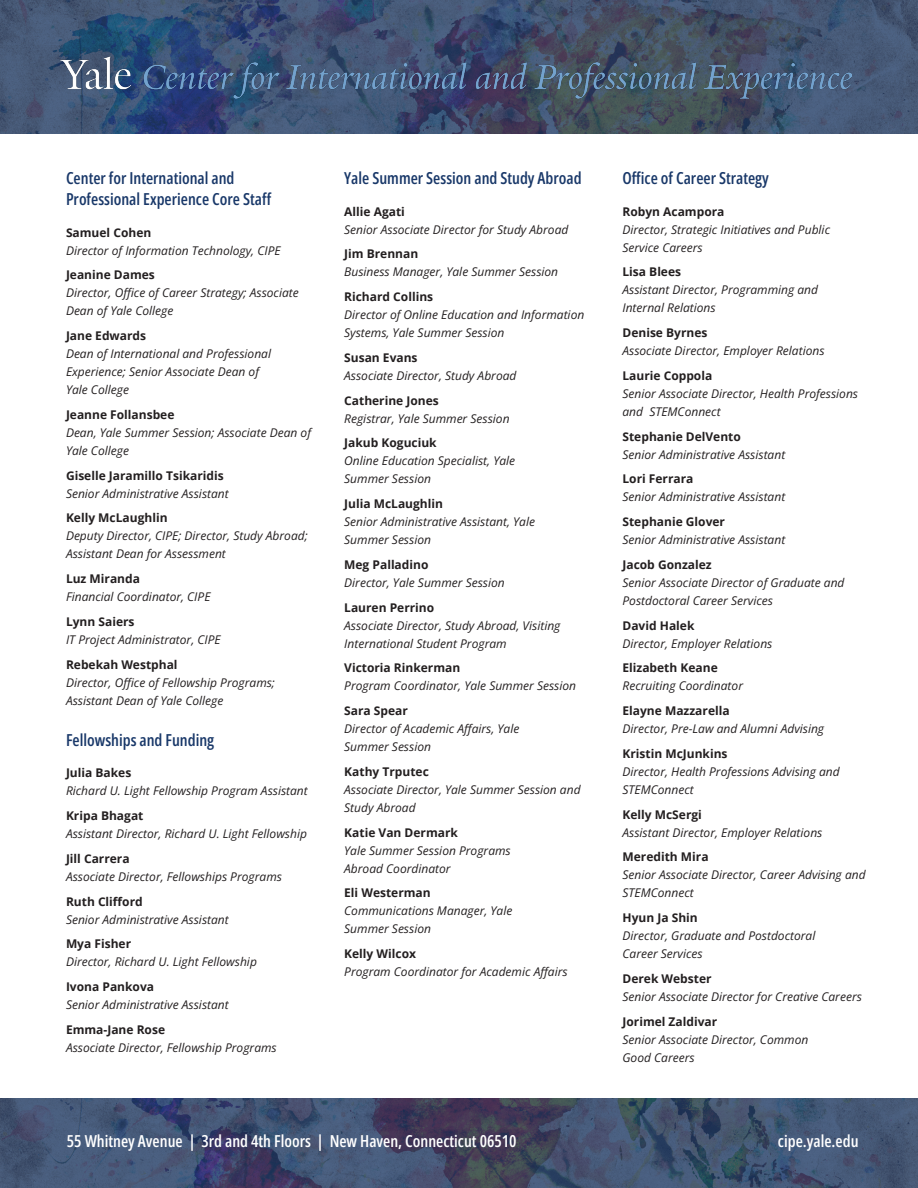
<style>
.page{position:relative;width:918px;height:1188px;background:#fff}
.page>*{position:absolute;margin:0;border:0;box-sizing:border-box;transform-origin:0 0}
.Heading_2{font:600 16.5px/21px "Open Sans Condensed";color:#193869}
.Heading_2-2{font:600 16.5px "Open Sans Condensed";color:#fff}
.Staff{font:italic 12px/18px "Open Sans";color:#231f20}
.s1{font-weight:700;font-style:normal}
</style>
<div class="page">
<img style="left:0;top:0;width:918px;height:134px">
<img style="left:59px;top:57px;width:792px;height:42px">
<img style="left:0;top:1098px;width:918px;height:90px">
<p class="Heading_2" style="left:66px;top:167px;width:207px">Center for International and<br>Professional Experience Core Staff</p>
<p class="Staff" style="left:66px;top:223px;width:216px"><span class="s1">Samuel Cohen<br></span>Director of Information Technology, CIPE</p>
<p class="Staff" style="left:66px;top:266px;width:234px"><span class="s1">Jeanine Dames<br></span>Director, Office of Career Strategy; Associate<br>Dean of Yale College</p>
<p class="Staff" style="left:66px;top:326px;width:207px"><span class="s1">Jane Edwards<br></span>Dean of International and Professional<br>Experience; Senior Associate Dean of<br>Yale College</p>
<p class="Staff" style="left:66px;top:405px;width:247px"><span class="s1">Jeanne Follansbee<br></span>Dean, Yale Summer Session; Associate Dean of<br>Yale College</p>
<p class="Staff" style="left:66px;top:466px;width:164px"><span class="s1">Giselle Jaramillo Tsikaridis<br></span>Senior Administrative Assistant</p>
<p class="Staff" style="left:66px;top:509px;width:243px"><span class="s1">Kelly McLaughlin<br></span>Deputy Director, CIPE; Director, Study Abroad;<br>Assistant Dean for Assessment</p>
<p class="Staff" style="left:66px;top:569px;width:146px"><span class="s1">Luz Miranda<br></span>Financial Coordinator, CIPE</p>
<p class="Staff" style="left:66px;top:612px;width:156px"><span class="s1">Lynn Saiers<br></span>IT Project Administrator, CIPE</p>
<p class="Staff" style="left:66px;top:655px;width:211px"><span class="s1">Rebekah Westphal<br></span>Director, Office of Fellowship Programs;<br>Assistant Dean of Yale College</p>
<p class="Heading_2" style="left:66px;top:729px;width:150px">Fellowships and Funding</p>
<p class="Staff" style="left:66px;top:764px;width:243px"><span class="s1">Julia Bakes<br></span>Richard U. Light Fellowship Program Assistant</p>
<p class="Staff" style="left:66px;top:806px;width:242px"><span class="s1">Kripa Bhagat<br></span>Assistant Director, Richard U. Light Fellowship</p>
<p class="Staff" style="left:66px;top:849px;width:217px"><span class="s1">Jill Carrera<br></span>Associate Director, Fellowships Programs</p>
<p class="Staff" style="left:66px;top:892px;width:164px"><span class="s1">Ruth Clifford<br></span>Senior Administrative Assistant</p>
<p class="Staff" style="left:66px;top:935px;width:192px"><span class="s1">Mya Fisher<br></span>Director, Richard U. Light Fellowship</p>
<p class="Staff" style="left:66px;top:977px;width:164px"><span class="s1">Ivona Pankova<br></span>Senior Administrative Assistant</p>
<p class="Staff" style="left:66px;top:1020px;width:212px"><span class="s1">Emma-Jane Rose<br></span>Associate Director, Fellowship Programs</p>
<p class="Heading_2" style="left:344px;top:167px;width:239px">Yale Summer Session and Study Abroad</p>
<p class="Staff" style="left:344px;top:202px;width:226px"><span class="s1">Allie Agati<br></span>Senior Associate Director for Study Abroad</p>
<p class="Staff" style="left:344px;top:245px;width:215px"><span class="s1">Jim Brennan<br></span>Business Manager, Yale Summer Session</p>
<p class="Staff" style="left:344px;top:287px;width:242px"><span class="s1">Richard Collins<br></span>Director of Online Education and Information<br>Systems, Yale Summer Session</p>
<p class="Staff" style="left:344px;top:348px;width:174px"><span class="s1">Susan Evans<br></span>Associate Director, Study Abroad</p>
<p class="Staff" style="left:344px;top:391px;width:167px"><span class="s1">Catherine Jones<br></span>Registrar, Yale Summer Session</p>
<p class="Staff" style="left:344px;top:434px;width:172px"><span class="s1">Jakub Koguciuk<br></span>Online Education Specialist, Yale<br>Summer Session</p>
<p class="Staff" style="left:344px;top:494px;width:192px"><span class="s1">Julia McLaughlin<br></span>Senior Administrative Assistant, Yale<br>Summer Session</p>
<p class="Staff" style="left:344px;top:555px;width:162px"><span class="s1">Meg Palladino<br></span>Director, Yale Summer Session</p>
<p class="Staff" style="left:344px;top:598px;width:218px"><span class="s1">Lauren Perrino<br></span>Associate Director, Study Abroad, Visiting<br>International Student Program</p>
<p class="Staff" style="left:344px;top:659px;width:233px"><span class="s1">Victoria Rinkerman<br></span>Program Coordinator, Yale Summer Session</p>
<p class="Staff" style="left:344px;top:701px;width:177px"><span class="s1">Sara Spear<br></span>Director of Academic Affairs, Yale<br>Summer Session</p>
<p class="Staff" style="left:344px;top:762px;width:238px"><span class="s1">Kathy Trputec<br></span>Associate Director, Yale Summer Session and<br>Study Abroad</p>
<p class="Staff" style="left:344px;top:823px;width:168px"><span class="s1">Katie Van Dermark<br></span>Yale Summer Session Programs<br>Abroad Coordinator</p>
<p class="Staff" style="left:344px;top:884px;width:170px"><span class="s1">Eli Westerman<br></span>Communications Manager, Yale<br>Summer Session</p>
<p class="Staff" style="left:344px;top:944px;width:225px"><span class="s1">Kelly Wilcox<br></span>Program Coordinator for Academic Affairs</p>
<p class="Heading_2" style="left:622px;top:167px;width:148px">Office of Career Strategy</p>
<p class="Staff" style="left:622px;top:202px;width:209px"><span class="s1">Robyn Acampora<br></span>Director, Strategic Initiatives and Public<br>Service Careers</p>
<p class="Staff" style="left:622px;top:263px;width:197px"><span class="s1">Lisa Blees<br></span>Assistant Director, Programming and<br>Internal Relations</p>
<p class="Staff" style="left:622px;top:323px;width:204px"><span class="s1">Denise Byrnes<br></span>Associate Director, Employer Relations</p>
<p class="Staff" style="left:622px;top:366px;width:237px"><span class="s1">Laurie Coppola<br></span>Senior Associate Director, Health Professions and STEMConnect</p>
<p class="Staff" style="left:622px;top:427px;width:164px"><span class="s1">Stephanie DelVento<br></span>Senior Administrative Assistant</p>
<p class="Staff" style="left:622px;top:470px;width:164px"><span class="s1">Lori Ferrara<br></span>Senior Administrative Assistant</p>
<p class="Staff" style="left:622px;top:512px;width:164px"><span class="s1">Stephanie Glover<br></span>Senior Administrative Assistant</p>
<p class="Staff" style="left:622px;top:555px;width:224px"><span class="s1">Jacob Gonzalez<br></span>Senior Associate Director of Graduate and<br>Postdoctoral Career Services</p>
<p class="Staff" style="left:622px;top:616px;width:151px"><span class="s1">David Halek<br></span>Director, Employer Relations</p>
<p class="Staff" style="left:622px;top:659px;width:122px"><span class="s1">Elizabeth Keane<br></span>Recruiting Coordinator</p>
<p class="Staff" style="left:622px;top:701px;width:203px"><span class="s1">Elayne Mazzarella<br></span>Director, Pre-Law and Alumni Advising</p>
<p class="Staff" style="left:622px;top:744px;width:219px"><span class="s1">Kristin McJunkins<br></span>Director, Health Professions Advising and<br>STEMConnect</p>
<p class="Staff" style="left:622px;top:805px;width:201px"><span class="s1">Kelly McSergi<br></span>Assistant Director, Employer Relations</p>
<p class="Staff" style="left:622px;top:848px;width:245px"><span class="s1">Meredith Mira<br></span>Senior Associate Director, Career Advising and<br>STEMConnect</p>
<p class="Staff" style="left:622px;top:908px;width:194px"><span class="s1">Hyun Ja Shin<br></span>Director, Graduate and Postdoctoral<br>Career Services</p>
<p class="Staff" style="left:622px;top:969px;width:241px"><span class="s1">Derek Webster<br></span>Senior Associate Director for Creative Careers</p>
<p class="Staff" style="left:622px;top:1012px;width:187px"><span class="s1">Jorimel Zaldivar<br></span>Senior Associate Director, Common<br>Good Careers</p>
<p class="Heading_2-2" style="left:67px;top:1129px;width:451px">55 Whitney Avenue | 3rd and 4th Floors | New Haven, Connecticut 06510</p>
<p class="Heading_2-2" style="left:778px;top:1129px;width:82px">cipe.yale.edu</p>
</div>
